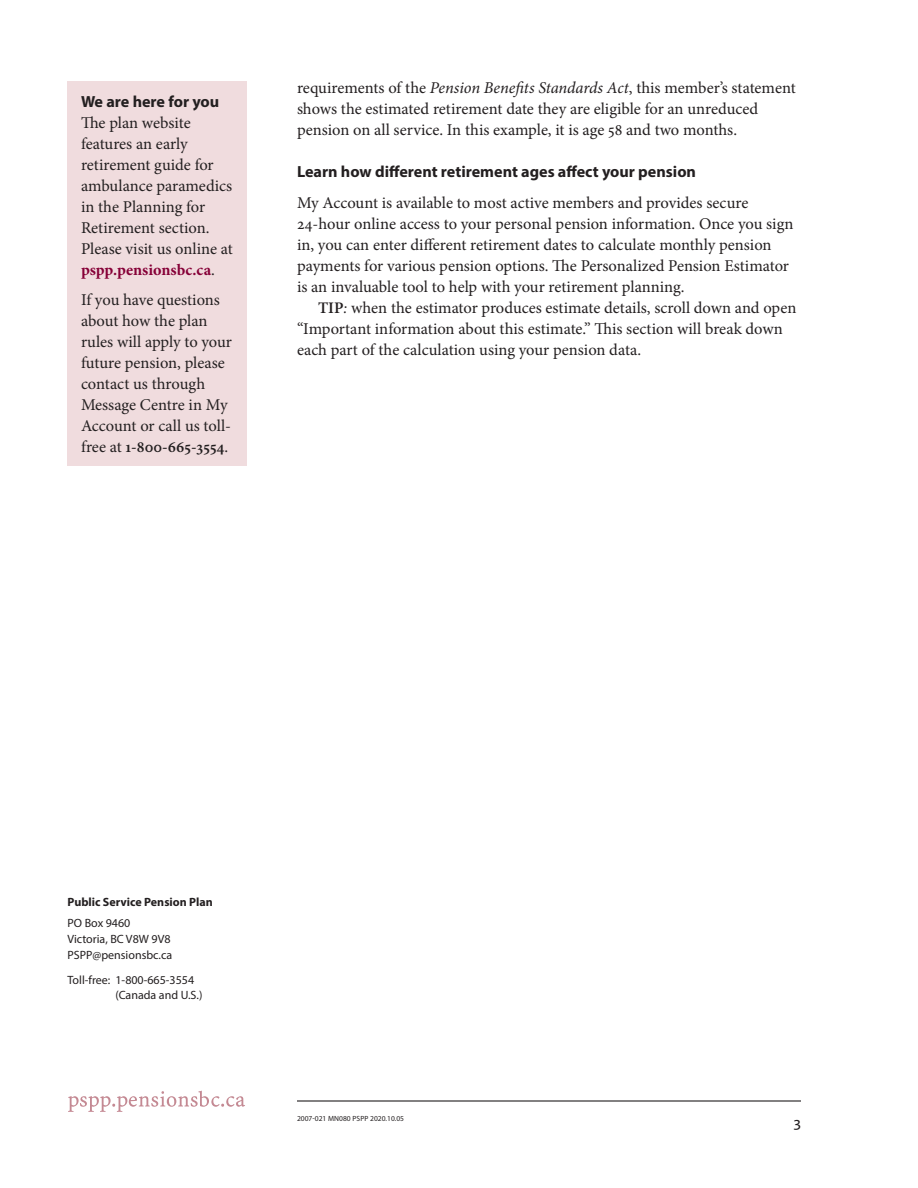
<style>
.page{position:relative;width:918px;height:1188px;background:#fff}
.page>*{position:absolute;margin:0;border:0;box-sizing:border-box;transform-origin:0 0}
.Body___1st_P{font:16.5px/21px "Minion Pro";color:#231f20}
.Body___indent{font:16.5px/21px "Minion Pro";color:#231f20}
.t1{font:16.5px "Myriad Pro";color:#231f20}
._2_head{font:700 16.2px "Myriad Pro";color:#231f20}
.Body___1st_P-2{font:600 16.2px "Minion Pro";color:#231f20}
.Body___1st_P-3{font:700 16.2px "Minion Pro";color:#860037}
.Contact_body{font:12px/15.8px "Myriad Pro";color:#231f20}
.t2{font:700 12px "Myriad Pro";color:#231f20}
.Issue_Number{font:7.5px "Myriad Pro";letter-spacing:.02em;color:#231f20}
.s1{font-weight:400;font-size:16.5px;color:#231f20}
.s2{font-weight:400;font-size:16.5px}
.s3{font-style:italic}
.s4{font-weight:600;font-size:16.2px}
</style>
<div class="page">
<hr style="left:297px;top:1100px;width:504px;height:2px;background:#231f20">
<svg style="left:68px;top:1091px;width:177px;height:21px"></svg>
<div style="left:68px;top:81px;width:180px;height:384px;background:#f0dcde"></div>
<p class="_2_head" style="left:81px;top:91px;width:140px">We are here for you</p>
<p class="Body___1st_P" style="left:81px;top:112px;width:153px">The plan website features an early retirement guide for ambulance paramedics in the Planning for<br>Retirement section.<br>Please visit us online at</p>
<p class="Body___1st_P-3" style="left:81px;top:258px;width:135px">pspp.pensionsbc.ca<span class="s1">.</span></p>
<p class="Body___1st_P" style="left:81px;top:289px;width:153px">If you have questions about how the plan rules will apply to your future pension, please contact us through<br>Message Centre in My<br>Account or call us toll-</p>
<p class="Body___1st_P-2" style="left:81px;top:435px;width:149px"><span class="s2">free at</span> 1-800-665-3554<span class="s2">.</span></p>
<p class="Body___indent" style="left:297px;top:77px;width:500px">requirements of the <span class="s3">Pension Benefits Standards Act</span>, this member’s statement shows the estimated retirement date they are eligible for an unreduced pension on all service. In this example, it is age 58 and two months.</p>
<p class="_2_head" style="left:297px;top:161px;width:401px">Learn how different retirement ages affect your pension</p>
<p class="Body___1st_P" style="left:297px;top:193px;width:498px">My Account is available to most active members and provides secure 24-hour online access to your personal pension information. Once you sign in, you can enter different retirement dates to calculate monthly pension payments for various pension options. The Personalized Pension Estimator is an invaluable tool to help with your retirement planning.</p>
<p class="Body___indent" style="left:297px;top:298px;width:501px;text-indent:21px"><span class="s4">TIP</span><span class="s3">:</span> when the estimator produces estimate details, scroll down and open “Important information about this estimate.” This section will break down each part of the calculation using your pension data.</p>
<p class="t2" style="left:68px;top:895px;width:147px">Public Service Pension Plan</p>
<p class="Contact_body" style="left:68px;top:915px;width:105px">PO Box 9460<br>Victoria, BC V8W 9V8</p>
<p class="Contact_body" style="left:68px;top:947px;width:106px">PSPP@pensionsbc.ca</p>
<p class="Contact_body" style="left:116px;top:972px;width:88px;text-indent:-48px">Toll-free: 1-800-665-3554 (Canada and U.S.)</p>
<p class="Issue_Number" style="left:297px;top:1114px;width:109px">2007-021 MN080 PSPP 2020.10.05</p>
<p class="t1" style="left:794px;top:1112px;width:9px">3</p>
</div>
